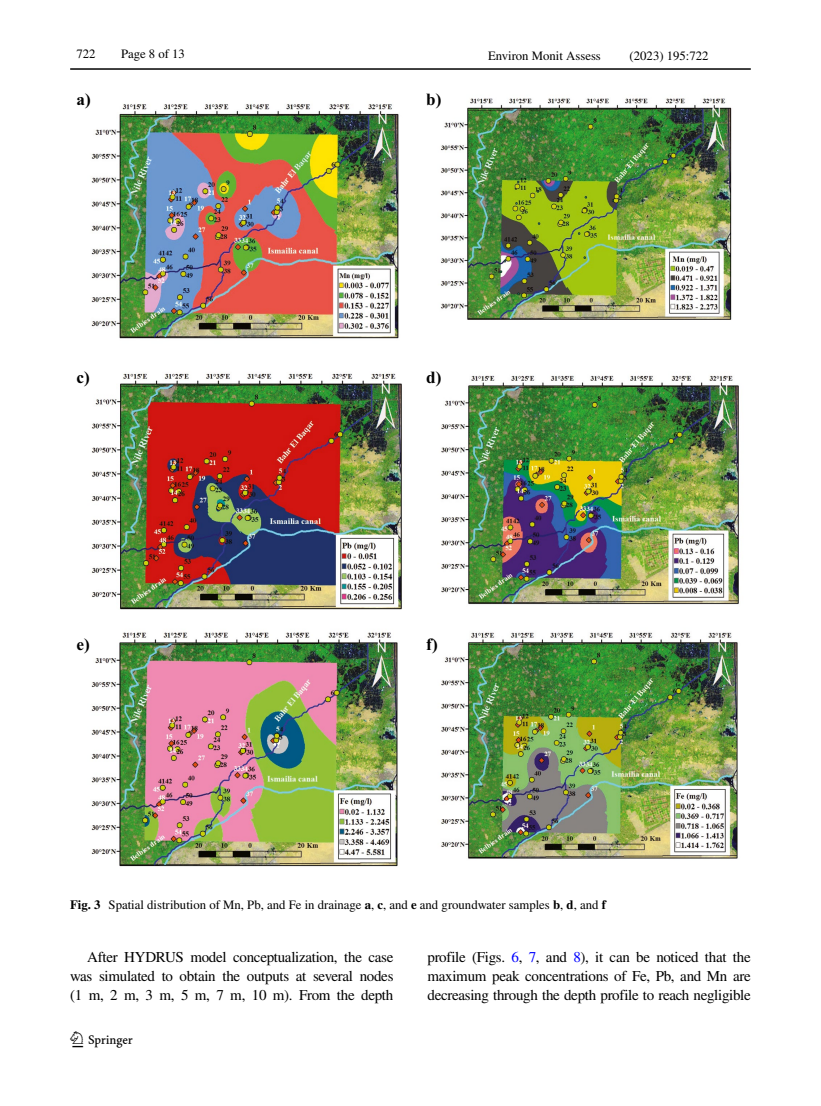
<style>
.page{position:relative;width:821px;height:1106px;background:#fff}
.page>*{position:absolute;margin:0;border:0;box-sizing:border-box;transform-origin:0 0}
.t1{font:22.5px "Springnew Regular 2";color:#000}
.t2{font:700 17.1px "Times New Roman";color:#000}
.t3{font:15px/18.8px "STIX";letter-spacing:-.02em;color:#000;text-align:justify}
.t4{font:12.75px "STIX";color:#000}
.s1{font-weight:700}
.s2{color:#00f}
</style>
<div class="page">
<hr style="left:70px;top:68px;width:680px;height:2px;background:#000">
<img style="left:91px;top:632px;width:307px;height:235px">
<img style="left:441px;top:632px;width:297px;height:227px">
<img style="left:91px;top:104px;width:308px;height:235px">
<img style="left:440px;top:98px;width:292px;height:222px">
<img style="left:91px;top:373px;width:311px;height:237px">
<img style="left:441px;top:375px;width:298px;height:230px">
<p class="t4" style="left:77px;top:45px;width:21px">722</p>
<p class="t4" style="left:121px;top:45px;width:65px">Page 8 of 13</p>
<p class="t2" style="left:77px;top:87px;width:16px">a)</p>
<p class="t2" style="left:426px;top:87px;width:17px">b)</p>
<p class="t4" style="left:488px;top:47px;width:114px">Environ Monit Assess</p>
<p class="t4" style="left:629px;top:47px;width:80px">(2023) 195:722</p>
<p class="t2" style="left:77px;top:365px;width:15px">c)</p>
<p class="t2" style="left:426px;top:365px;width:17px">d)</p>
<p class="t2" style="left:77px;top:632px;width:15px">e)</p>
<p class="t2" style="left:426px;top:632px;width:13px">f)</p>
<p class="t4" style="left:70px;top:896px;width:537px"><span class="s1">Fig. 3</span> Spatial distribution of Mn, Pb, and Fe in drainage <span class="s1">a</span>, <span class="s1">c</span>, and <span class="s1">e</span> and groundwater samples <span class="s1">b</span>, <span class="s1">d</span>, and <span class="s1">f</span></p>
<p class="t3" style="left:70px;top:948px;width:325px;text-indent:17px">After HYDRUS model conceptualization, the case was simulated to obtain the outputs at several nodes (1 m, 2 m, 3 m, 5 m, 7 m, 10 m). From the depth</p>
<p class="t3" style="left:427px;top:948px;width:325px">profile (Figs. <span class="s2">6</span>, <span class="s2">7</span>, and <span class="s2">8</span>), it can be noticed that the maximum peak concentrations of Fe, Pb, and Mn are decreasing through the depth profile to reach negligible</p>
<h1 class="t1" style="left:72px;top:1031px;width:62px">1 3</h1>
</div>
